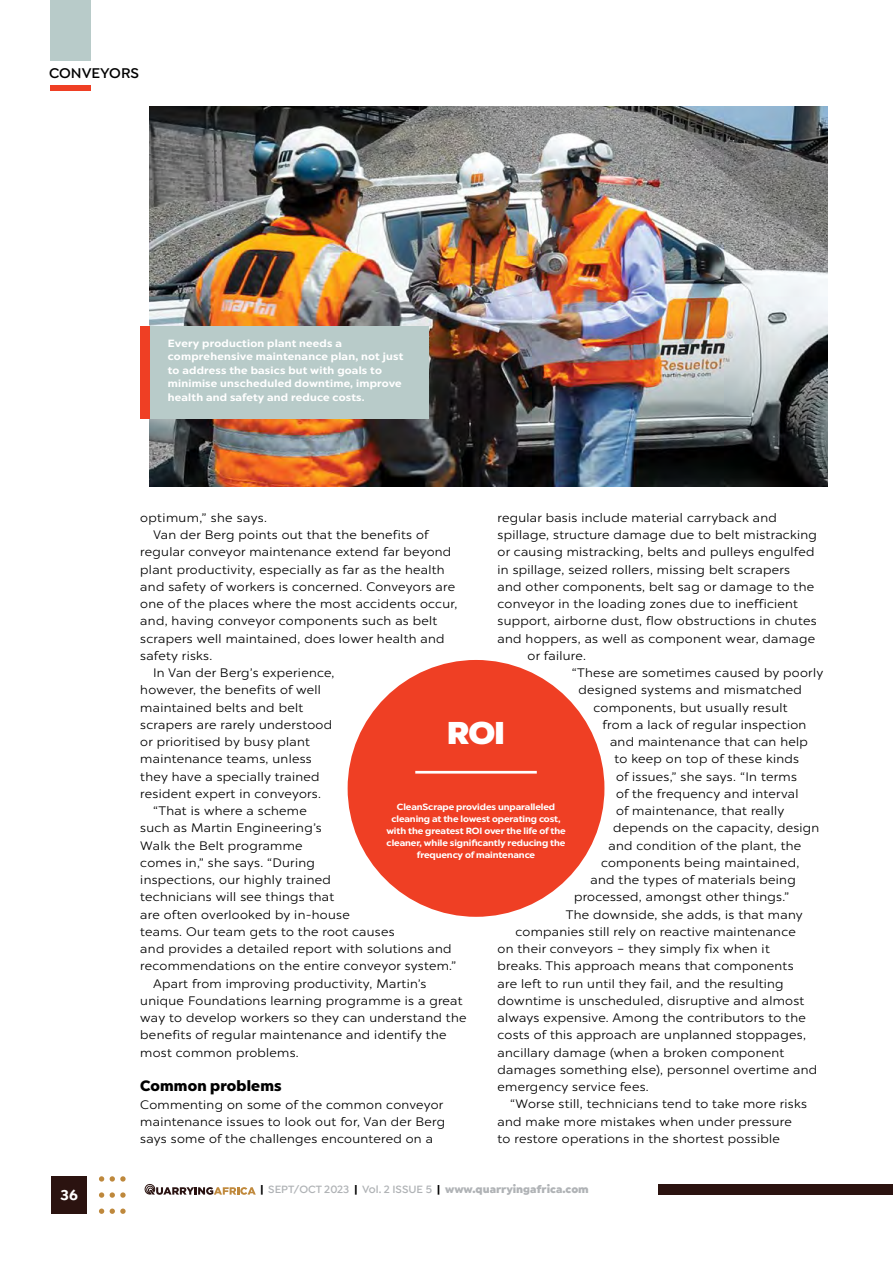
<style>
.page{position:relative;width:893px;height:1263px;background:#fff}
.page>*{position:absolute;margin:0;border:0;box-sizing:border-box;transform-origin:0 0}
.t1{font:900 31.5px "Chronica Pro";color:#fff;scale:1.05 1}
.t2{font:800 15px "Chronica Pro";letter-spacing:.01em;color:#000}
.t3{font:600 15px "Isidora Sans";color:#000}
.t4{font:700 15px "Isidora Sans";color:#fff}
.t5{font:300 12.3px/17.2px "Chronica Pro";letter-spacing:.025em;color:#000;scale:1.05 1}
.t6{font:600 11.25px "Isidora Sans";color:#b0b3b6}
.t7{font:700 10.5px/13.5px "Chronica Pro";letter-spacing:.02em;color:#fff;scale:1.05 1}
.t8{font:700 9px/12px "Chronica Pro";letter-spacing:-.01em;color:#fff;text-align:center;scale:1.05 1}
.s1{font-weight:900;color:#000}
.s2{font-weight:900}
</style>
<div class="page">
<div style="left:658px;top:1185px;width:235px;height:10px;background:#2b1310"></div>
<div style="left:52px;top:1176px;width:35px;height:38px;background:#2b1310"></div>
<svg style="left:99px;top:1176px;width:5px;height:5px"></svg>
<svg style="left:99px;top:1192px;width:5px;height:6px"></svg>
<svg style="left:99px;top:1208px;width:5px;height:6px"></svg>
<svg style="left:110px;top:1176px;width:16px;height:5px"></svg>
<svg style="left:110px;top:1192px;width:16px;height:6px"></svg>
<svg style="left:110px;top:1208px;width:16px;height:6px"></svg>
<svg style="left:144px;top:1184px;width:112px;height:11px"></svg>
<img style="left:150px;top:106px;width:677px;height:380px">
<div style="left:51px;top:0;width:40px;height:60px;background:#b8cbc9"></div>
<div style="left:51px;top:86px;width:40px;height:5px;background:#ef3f24"></div>
<div style="left:140px;top:326px;width:289px;height:92px;background:#b8cbc9"></div>
<div style="left:140px;top:326px;width:10px;height:92px;background:#ef3f24"></div>
<div style="left:348px;top:660px;width:256px;height:257px;background:#ef3f24;border-radius:50%"></div>
<hr style="left:415px;top:771px;width:122px;height:2px;background:#fff">
<p class="t3" style="left:49px;top:65px;width:91px">CONVEYORS</p>
<p class="t7" style="left:168px;top:336px;width:226px">Every production plant needs a comprehensive maintenance plan, not just to address the basics but with goals to minimise unscheduled downtime, improve health and safety and reduce costs.</p>
<p class="t4" style="left:61px;top:1185px;width:19px">36</p>
<p class="t5" style="left:140px;top:509px;width:122px">optimum,” she says.</p>
<p class="t5" style="left:153px;top:526px;width:264px">Van der Berg points out that the benefits of</p>
<p class="t5" style="left:140px;top:543px;width:298px">regular conveyor maintenance extend far beyond</p>
<p class="t5" style="left:140px;top:560px;width:291px">plant productivity, especially as far as the health</p>
<p class="t5" style="left:140px;top:578px;width:301px">and safety of workers is concerned. Conveyors are</p>
<p class="t5" style="left:140px;top:595px;width:304px">one of the places where the most accidents occur,</p>
<p class="t5" style="left:140px;top:612px;width:284px">and, having conveyor components such as belt</p>
<p class="t5" style="left:140px;top:629px;width:291px">scrapers well maintained, does lower health and</p>
<p class="t5" style="left:140px;top:646px;width:70px">safety risks.</p>
<p class="t5" style="left:153px;top:664px;width:174px">In Van der Berg’s experience,</p>
<p class="t5" style="left:140px;top:681px;width:174px">however, the benefits of well</p>
<p class="t5" style="left:140px;top:698px;width:157px">maintained belts and belt</p>
<p class="t5" style="left:140px;top:715px;width:184px">scrapers are rarely understood</p>
<p class="t5" style="left:140px;top:733px;width:163px">or prioritised by busy plant</p>
<p class="t5" style="left:140px;top:750px;width:165px">maintenance teams, unless</p>
<p class="t5" style="left:140px;top:767px;width:172px">they have a specially trained</p>
<p class="t5" style="left:140px;top:784px;width:174px">resident expert in conveyors.</p>
<p class="t5" style="left:153px;top:802px;width:148px">“That is where a scheme</p>
<p class="t5" style="left:140px;top:819px;width:174px">such as Martin Engineering’s</p>
<p class="t5" style="left:140px;top:836px;width:156px">Walk the Belt programme</p>
<p class="t5" style="left:140px;top:853px;width:168px">comes in,” she says. “During</p>
<p class="t5" style="left:140px;top:871px;width:183px">inspections, our highly trained</p>
<p class="t5" style="left:140px;top:888px;width:186px">technicians will see things that</p>
<p class="t5" style="left:140px;top:905px;width:201px">are often overlooked by in-house</p>
<p class="t5" style="left:140px;top:922px;width:244px">teams. Our team gets to the root causes</p>
<p class="t5" style="left:140px;top:940px;width:298px">and provides a detailed report with solutions and</p>
<p class="t5" style="left:140px;top:957px;width:302px">recommendations on the entire conveyor system.”</p>
<p class="t5" style="left:153px;top:974px;width:262px">Apart from improving productivity, Martin’s</p>
<p class="t5" style="left:140px;top:991px;width:308px">unique Foundations learning programme is a great</p>
<p class="t5" style="left:140px;top:1009px;width:312px">way to develop workers so they can understand the</p>
<p class="t5" style="left:140px;top:1026px;width:293px">benefits of regular maintenance and identify the</p>
<p class="t5" style="left:140px;top:1043px;width:152px">most common problems.</p>
<p class="t2" style="left:140px;top:1074px;width:143px">Common problems</p>
<p class="t5" style="left:140px;top:1095px;width:292px">Commenting on some of the common conveyor maintenance issues to look out for, Van der Berg says some of the challenges encountered on a</p>
<p class="t5" style="left:497px;top:509px;width:267px">regular basis include material carryback and</p>
<p class="t5" style="left:497px;top:526px;width:306px">spillage, structure damage due to belt mistracking</p>
<p class="t5" style="left:497px;top:543px;width:303px">or causing mistracking, belts and pulleys engulfed</p>
<p class="t5" style="left:497px;top:560px;width:280px">in spillage, seized rollers, missing belt scrapers</p>
<p class="t5" style="left:497px;top:578px;width:303px">and other components, belt sag or damage to the</p>
<p class="t5" style="left:497px;top:595px;width:288px">conveyor in the loading zones due to inefficient</p>
<p class="t5" style="left:497px;top:612px;width:305px">support, airborne dust, flow obstructions in chutes</p>
<p class="t5" style="left:497px;top:629px;width:304px">and hoppers, as well as component wear, damage</p>
<p class="t5" style="left:527px;top:646px;width:57px">or failure.</p>
<p class="t5" style="left:572px;top:664px;width:241px">“These are sometimes caused by poorly</p>
<p class="t5" style="left:578px;top:681px;width:214px">designed systems and mismatched</p>
<p class="t5" style="left:593px;top:698px;width:186px">components, but usually result</p>
<p class="t5" style="left:602px;top:715px;width:196px">from a lack of regular inspection</p>
<p class="t5" style="left:610px;top:733px;width:190px">and maintenance that can help</p>
<p class="t5" style="left:614px;top:750px;width:177px">to keep on top of these kinds</p>
<p class="t5" style="left:616px;top:767px;width:174px">of issues,” she says. “In terms</p>
<p class="t5" style="left:616px;top:784px;width:175px">of the frequency and interval</p>
<p class="t5" style="left:616px;top:802px;width:162px">of maintenance, that really</p>
<p class="t5" style="left:613px;top:819px;width:198px">depends on the capacity, design</p>
<p class="t5" style="left:608px;top:836px;width:185px">and condition of the plant, the</p>
<p class="t5" style="left:601px;top:853px;width:190px">components being maintained,</p>
<p class="t5" style="left:590px;top:871px;width:197px">and the types of materials being</p>
<p class="t5" style="left:574px;top:888px;width:206px">processed, amongst other things.”</p>
<p class="t5" style="left:566px;top:905px;width:227px">The downside, she adds, is that many</p>
<p class="t5" style="left:515px;top:922px;width:268px">companies still rely on reactive maintenance</p>
<p class="t5" style="left:497px;top:940px;width:261px">on their conveyors – they simply fix when it</p>
<p class="t5" style="left:497px;top:957px;width:283px">breaks. This approach means that components</p>
<p class="t5" style="left:497px;top:974px;width:274px">are left to run until they fail, and the resulting</p>
<p class="t5" style="left:497px;top:991px;width:294px">downtime is unscheduled, disruptive and almost</p>
<p class="t5" style="left:497px;top:1009px;width:295px">always expensive. Among the contributors to the</p>
<p class="t5" style="left:497px;top:1026px;width:295px">costs of this approach are unplanned stoppages,</p>
<p class="t5" style="left:497px;top:1043px;width:275px">ancillary damage (when a broken component</p>
<p class="t5" style="left:497px;top:1060px;width:306px">damages something else), personnel overtime and</p>
<p class="t5" style="left:497px;top:1078px;width:145px">emergency service fees.</p>
<p class="t5" style="left:510px;top:1095px;width:284px">“Worse still, technicians tend to take more risks</p>
<p class="t5" style="left:497px;top:1112px;width:282px">and make more mistakes when under pressure</p>
<p class="t5" style="left:497px;top:1129px;width:270px">to restore operations in the shortest possible</p>
<h1 class="t1" style="left:447px;top:708px;width:57px">ROI</h1>
<p class="t8" style="left:386px;top:800px;width:172px">CleanScrape provides unparalleled cleaning at the lowest operating cost, with the greatest ROI over the life of the cleaner, while significantly reducing the frequency of maintenance</p>
<p class="t6" style="left:260px;top:1183px;width:330px"><span class="s1">|</span> SEPT/OCT 2023 <span class="s1">|</span> Vol. 2 ISSUE 5 <span class="s1">|</span> <span class="s2">www.quarryingafrica.com</span></p>
</div>
